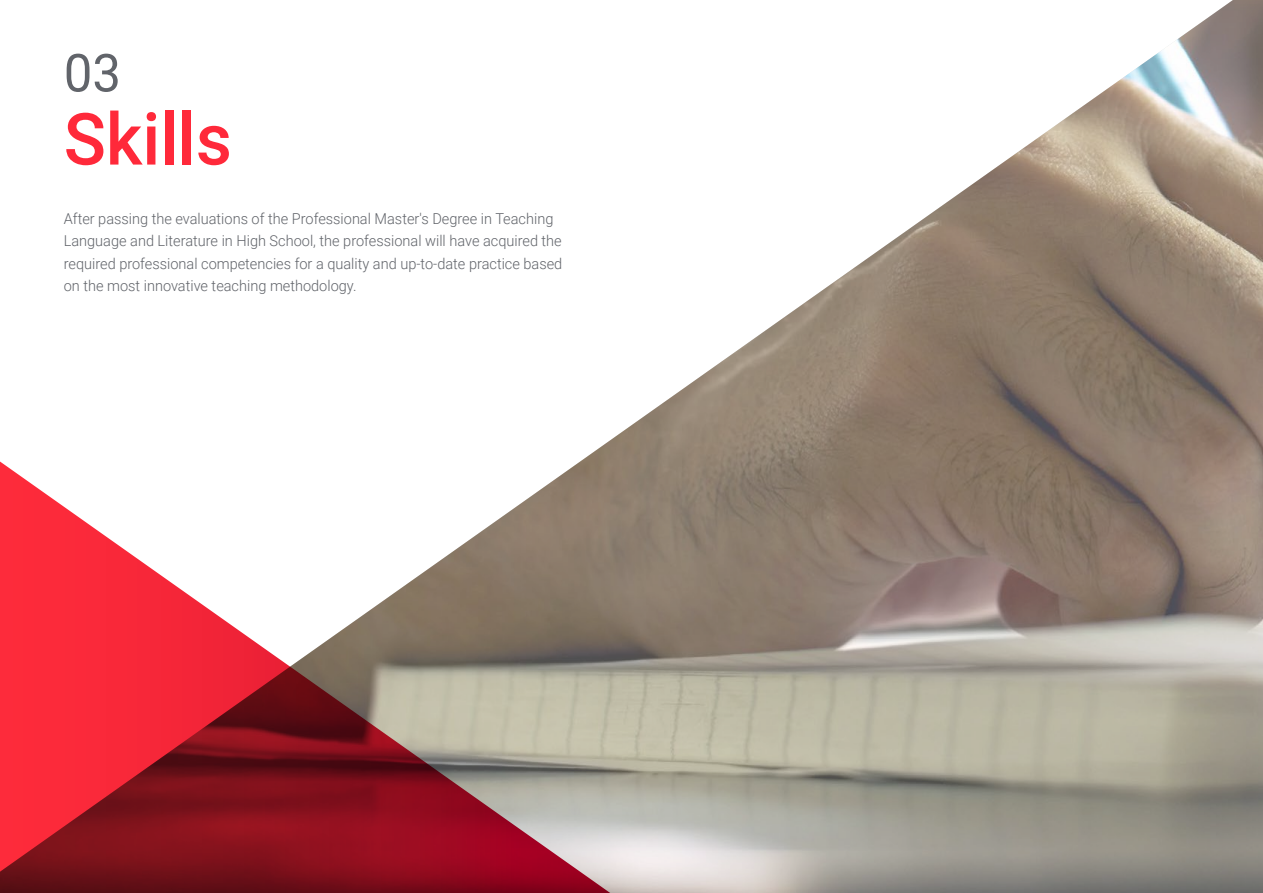
<style>
.page{position:relative;width:1263px;height:893px;background:#fff}
.page>*{position:absolute;margin:0;border:0;box-sizing:border-box;transform-origin:0 0}
.t1{font:500 72px "Roboto";color:#ff293a}
.t2{font:52.5px "Roboto";color:#61646a}
.t3{font:300 15px/22.5px "Roboto";color:#61646a}
</style>
<div class="page">
<img style="left:602px;top:0;width:661px;height:893px">
<svg style="left:0;top:446px;width:640px;height:447px"></svg>
<h2 class="t2" style="left:64px;top:36px;width:59px">03</h2>
<h1 class="t1" style="left:64px;top:89px;width:170px">Skills</h1>
<p class="t3" style="left:64px;top:207px;width:500px">After passing the evaluations of the Professional Master's Degree in Teaching Language and Literature in High School, the professional will have acquired the required professional competencies for a quality and up-to-date practice based on the most innovative teaching methodology.</p>
</div>
